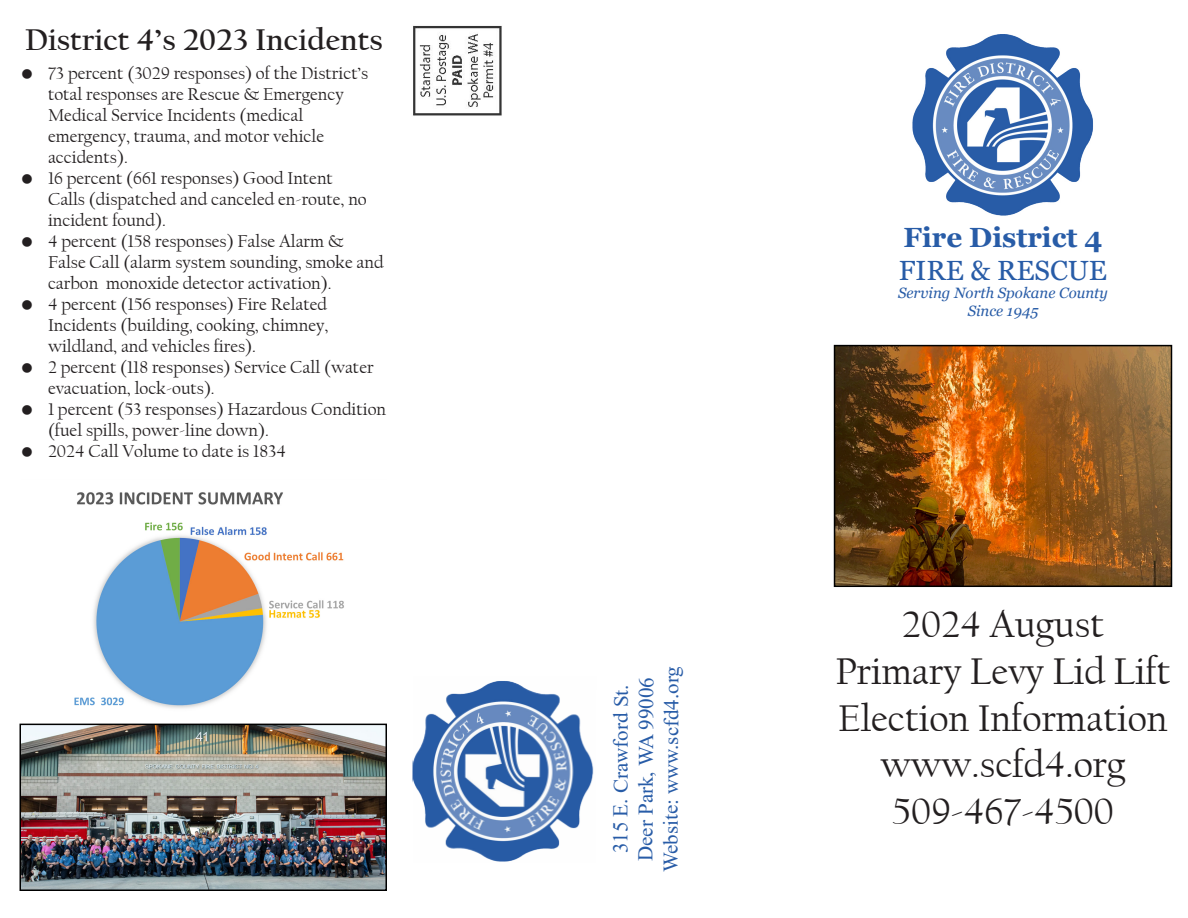
<style>
.page{position:relative;width:1188px;height:918px;background:#fff}
.page>*{position:absolute;margin:0;border:0;box-sizing:border-box;transform-origin:0 0}
.t1{font:39px/46.8px "Californian FB";color:#231f20;text-align:center}
.t2{font:700 31.5px "Californian FB";color:#231f20}
.t3{font:700 27.75px "Georgia";color:#285ca7}
.t4{font:27.75px "Georgia";color:#285ca7}
.t5{font:21px "Times New Roman";letter-spacing:-.005em;color:#285ca7}
.t6{font:18px/21px "Californian FB";color:#231f20}
.t7{font:italic 15px "Georgia";color:#285ca7}
</style>
<div class="page">
<img style="left:413px;top:25px;width:89px;height:91px">
<img style="left:837px;top:348px;width:332px;height:236px">
<div style="left:834px;top:345px;width:338px;height:242px;border:2px solid #000"></div>
<img style="left:23px;top:727px;width:361px;height:161px">
<div style="left:20px;top:724px;width:367px;height:167px;border:2px solid #000"></div>
<img style="left:912px;top:35px;width:181px;height:181px">
<img style="left:412px;top:681px;width:182px;height:181px">
<img style="left:74px;top:492px;width:270px;height:217px">
<p class="t2" style="left:25px;top:22px;width:359px">District 4’s 2023 Incidents</p>
<p class="t6" style="left:48px;top:63px;width:322px;text-indent:-27px">• 73 percent (3029 responses) of the District’s total responses are Rescue &amp; Emergency Medical Service Incidents (medical emergency, trauma, and motor vehicle accidents).</p>
<p class="t6" style="left:48px;top:168px;width:320px;text-indent:-27px">• 16 percent (661 responses) Good Intent<br>Calls (dispatched and canceled en-route, no incident found).</p>
<p class="t6" style="left:48px;top:231px;width:337px;text-indent:-27px">• 4 percent (158 responses) False Alarm &amp;<br>False Call (alarm system sounding, smoke and carbon monoxide detector activation).</p>
<p class="t6" style="left:48px;top:294px;width:282px;text-align:justify;text-indent:-27px">• 4 percent (156 responses) Fire Related Incidents (building, cooking, chimney, wildland, and vehicles fires).</p>
<p class="t6" style="left:48px;top:357px;width:327px;text-indent:-27px">• 2 percent (118 responses) Service Call (water evacuation, lock-outs).</p>
<p class="t6" style="left:48px;top:399px;width:340px;text-indent:-27px">• 1 percent (53 responses) Hazardous Condition (fuel spills, power-line down).</p>
<p class="t6" style="left:21px;top:441px;width:266px">• 2024 Call Volume to date is 1834</p>
<p class="t5" style="left:606px;top:853px;width:170px;rotate:-90deg">315 E. Crawford St.</p>
<p class="t5" style="left:631px;top:861px;width:186px;rotate:-90deg">Deer Park, WA 99006</p>
<p class="t5" style="left:656px;top:872px;width:208px;rotate:-90deg">Website: www.scfd4.org</p>
<p class="t3" style="left:903px;top:219px;width:201px">Fire District 4</p>
<p class="t4" style="left:899px;top:254px;width:210px">FIRE &amp; RESCUE</p>
<p class="t7" style="left:898px;top:283px;width:211px">Serving North Spokane County</p>
<p class="t7" style="left:968px;top:301px;width:72px">Since 1945</p>
<p class="t1" style="left:835px;top:602px;width:337px">2024 August<br>Primary Levy Lid Lift<br>Election Information www.scfd4.org</p>
<p class="t1" style="left:892px;top:789px;width:223px">509-467-4500</p>
</div>
